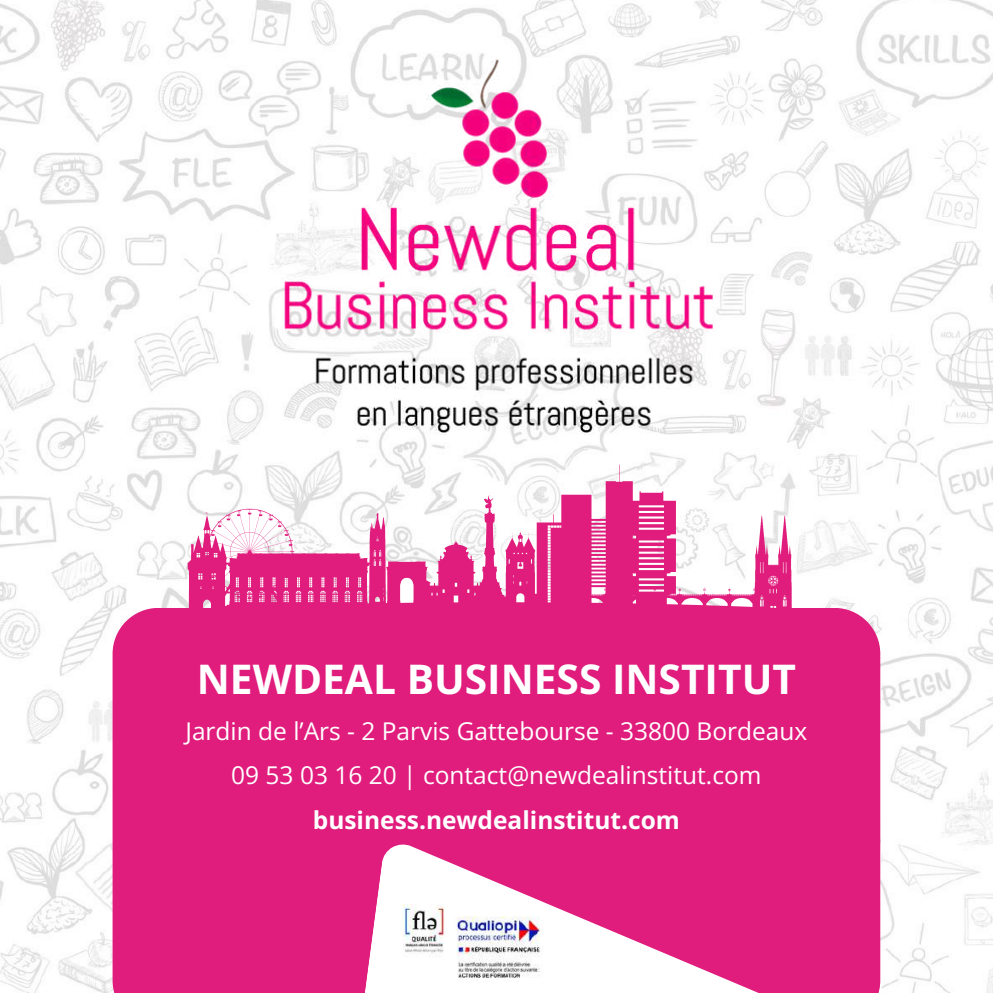
<style>
.page{position:relative;width:993px;height:993px;background:#fff}
.page>*{position:absolute;margin:0;border:0;box-sizing:border-box;transform-origin:0 0}
.t1{font:700 40.77px "Open Sans";color:#fff}
.t2{font:24.5px/44.6px "Open Sans";color:#fff;text-align:center}
.t3{font:700 24.5px "Open Sans";color:#fff}
</style>
<div class="page">
<img style="left:0;top:0;width:992px;height:992px">
<div style="left:112px;top:607px;width:768px;height:385px;background:#e01c7d"></div>
<img style="left:242px;top:44px;width:509px;height:390px">
<svg style="left:148px;top:464px;width:683px;height:148px"></svg>
<svg style="left:351px;top:843px;width:503px;height:149px;fill:#e01c7d"></svg>
<img style="left:389px;top:904px;width:153px;height:88px">
<h1 class="t1" style="left:197px;top:650px;width:600px">NEWDEAL BUSINESS INSTITUT</h1>
<p class="t2" style="left:185px;top:707px;width:623px">Jardin de l’Ars - 2 Parvis Gattebourse - 33800 Bordeaux<br>09 53 03 16 20 | contact@newdealinstitut.com</p>
<p class="t3" style="left:313px;top:802px;width:368px">business.newdealinstitut.com</p>
</div>
